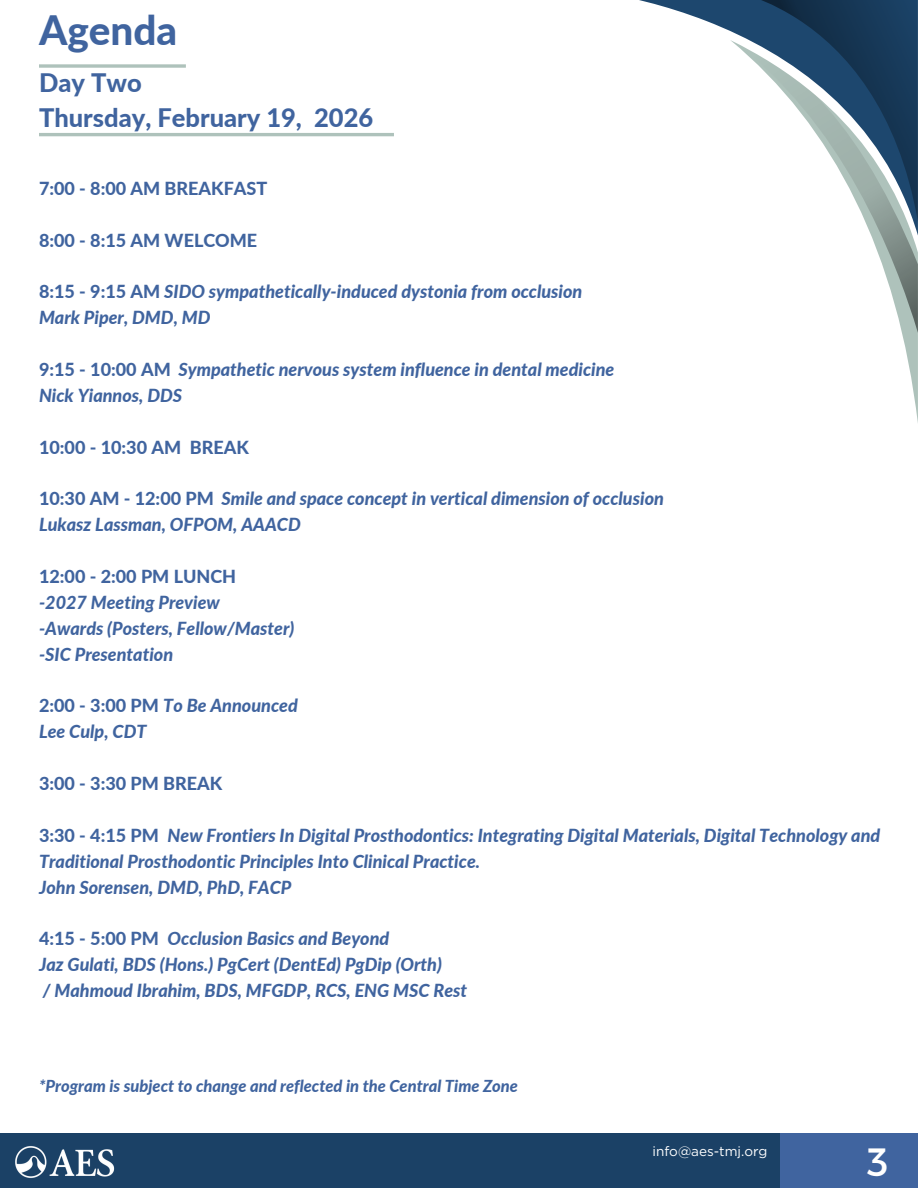
<style>
.page{position:relative;width:918px;height:1188px;background:#fff}
.page>*{position:absolute;margin:0;border:0;box-sizing:border-box;transform-origin:0 0}
.t1{font:800 40.5px "Lato";color:#40649f}
.t2{font:39.45px "Montserrat";color:#fff}
.t3{font:800 25.5px/34.8px "Lato";color:#40649f}
.t4{font:italic 800 18px/25.8px "Lato";color:#40649f}
.t5{font:800 18px "Lato";color:#40649f}
.t6{font:italic 800 16.5px "Lato";color:#40649f}
.t7{font:13.5px "Gotham";color:#fff}
.s1{font-style:normal}
</style>
<div class="page">
<svg style="left:39px;top:64px;width:147px;height:4px"></svg>
<hr style="left:39px;top:133px;width:355px;height:3px;background:#aec2bb">
<div style="left:0;top:1134px;width:918px;height:54px;background:#1b4166"></div>
<div style="left:780px;top:1134px;width:138px;height:54px;background:#40649f"></div>
<img style="left:15px;top:1146px;width:100px;height:32px">
<svg style="left:902px;top:333px;width:16px;height:90px"></svg>
<svg style="left:639px;top:0;width:70px;height:22px"></svg>
<svg style="left:709px;top:0;width:209px;height:40px;background:#234565"></svg>
<svg style="left:731px;top:40px;width:187px;height:293px"></svg>
<h4 class="t1" style="left:39px;top:5px;width:140px">Agenda</h4>
<h3 class="t3" style="left:39px;top:65px;width:336px">Day Two<br>Thursday, February 19, 2026</h3>
<p class="t5" style="left:39px;top:177px;width:230px">7:00 - 8:00 AM BREAKFAST</p>
<h1 class="t5" style="left:39px;top:229px;width:220px">8:00 - 8:15 AM WELCOME</h1>
<p class="t4" style="left:39px;top:279px;width:545px"><span class="s1">8:15 - 9:15 AM</span> SIDO sympathetically-induced dystonia from occlusion<br>Mark Piper, DMD, MD</p>
<h2 class="t4" style="left:39px;top:356px;width:577px"><span class="s1">9:15 - 10:00 AM</span> Sympathetic nervous system influence in dental medicine<br>Nick Yiannos, DDS</h2>
<p class="t5" style="left:39px;top:436px;width:211px">10:00 - 10:30 AM BREAK</p>
<h3 class="t4" style="left:39px;top:486px;width:626px"><span class="s1">10:30 AM - 12:00 PM</span> Smile and space concept in vertical dimension of occlusion<br>Lukasz Lassman, OFPOM, AAACD</h3>
<h3 class="t4" style="left:39px;top:563px;width:257px"><span class="s1">12:00 - 2:00 PM LUNCH<br></span>-2027 Meeting Preview<br>-Awards (Posters, Fellow/Master) -SIC Presentation</h3>
<h4 class="t4" style="left:39px;top:693px;width:260px"><span class="s1">2:00 - 3:00 PM</span> To Be Announced<br>Lee Culp, CDT</h4>
<h4 class="t5" style="left:39px;top:772px;width:185px">3:00 - 3:30 PM BREAK</h4>
<h3 class="t4" style="left:39px;top:822px;width:843px"><span class="s1">3:30 - 4:15 PM</span> New Frontiers In Digital Prosthodontics: Integrating Digital Materials, Digital Technology and<br>Traditional Prosthodontic Principles Into Clinical Practice.<br>John Sorensen, DMD, PhD, FACP</h3>
<h4 class="t4" style="left:39px;top:925px;width:430px"><span class="s1">4:15 - 5:00 PM</span> Occlusion Basics and Beyond<br>Jaz Gulati, BDS (Hons.) PgCert (DentEd) PgDip (Orth)<br>/ Mahmoud Ibrahim, BDS, MFGDP, RCS, ENG MSC Rest</h4>
<h4 class="t6" style="left:39px;top:1075px;width:481px">*Program is subject to change and reflected in the Central Time Zone</h4>
<h4 class="t7" style="left:652px;top:1143px;width:117px">info@aes-tmj.org</h4>
<h4 class="t2" style="left:867px;top:1136px;width:23px">3</h4>
</div>
